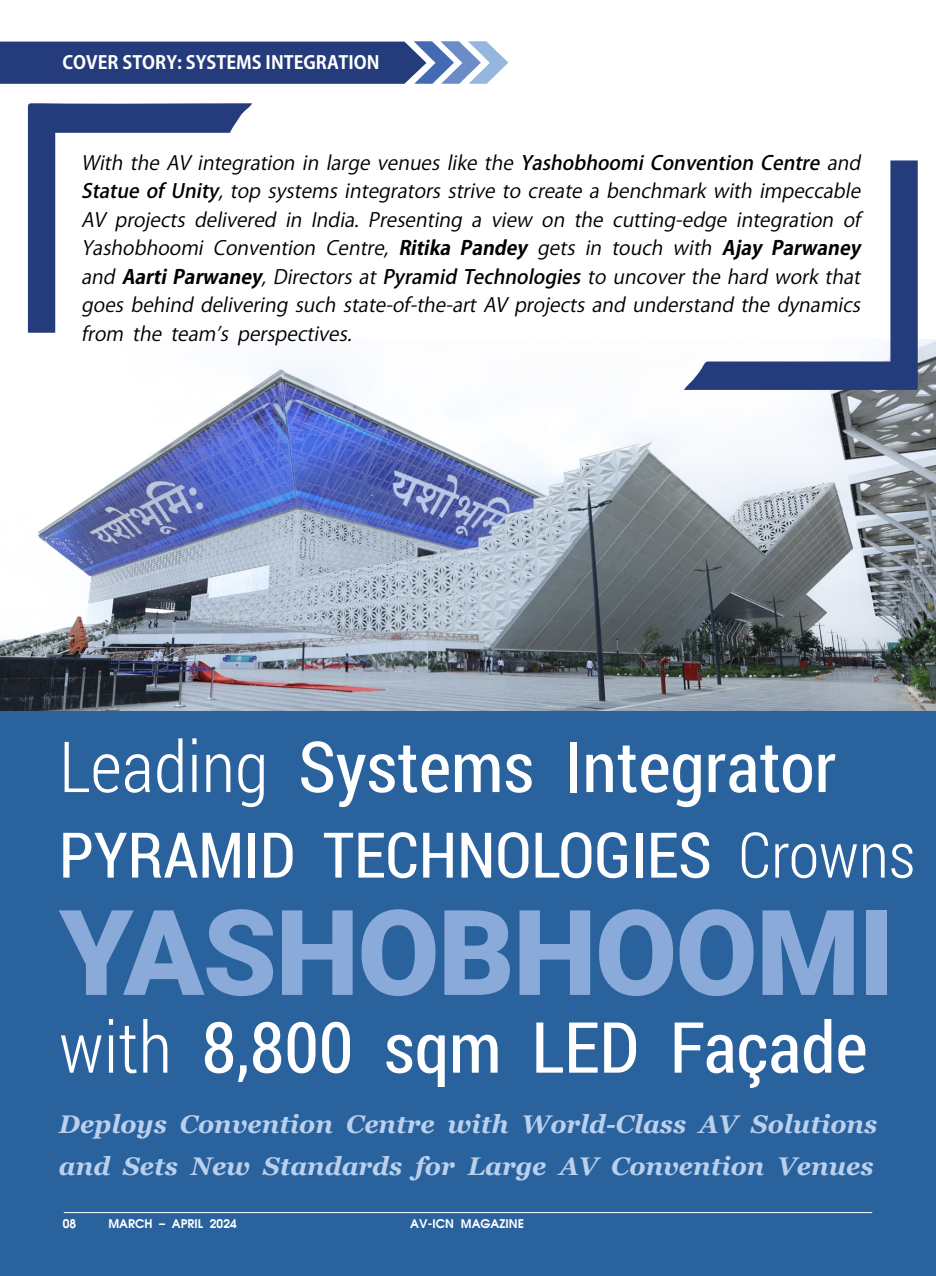
<style>
.page{position:relative;width:936px;height:1276px;background:#fff}
.page>*{position:absolute;margin:0;border:0;box-sizing:border-box;transform-origin:0 0}
.t1{font:900 118.8px "Roboto";letter-spacing:-.015em;color:#8aaad9}
.t2{font:70.5px "Roboto Condensed";color:#fff}
.t3{font:63px "Roboto Condensed";color:#fff}
.t4{font:italic 700 25.5px/42px "Georgia";color:#bad0ec}
.t5{font:italic 19.5px/28.5px "Koz Go Pro";color:#000}
.t6{font:700 18px "Koz Go Pro";color:#fff}
.t7{font:700 12px "Avalon";color:#fff}
.s1{font-weight:500}
.s2{font-weight:700}
.s3{font-weight:300}
</style>
<div class="page">
<div style="left:0;top:699px;width:935px;height:577px;background:#29629d"></div>
<img style="left:0;top:339px;width:935px;height:372px">
<svg style="left:683px;top:160px;width:234px;height:230px"></svg>
<svg style="left:28px;top:103px;width:224px;height:230px"></svg>
<svg style="left:0;top:41px;width:508px;height:43px;background:#3f558f"></svg>
<hr style="left:64px;top:1212px;width:808px;height:1px;background:#fff">
<p class="t6" style="left:62px;top:51px;width:318px">COVER STORY: SYSTEMS INTEGRATION</p>
<p class="t5" style="left:81px;top:149px;width:785px">With the AV integration in large venues like the <span class="s1">Yashobhoomi Convention Centre</span> and <span class="s1">Statue of Unity</span>, top systems integrators strive to create a benchmark with impeccable AV projects delivered in India. Presenting a view on the cutting-edge integration of Yashobhoomi Convention Centre, <span class="s2">Ritika Pandey</span> gets in touch with <span class="s2">Ajay Parwaney </span>and <span class="s2">Aarti Parwaney</span>, Directors at <span class="s1">Pyramid Technologies</span> to uncover the hard work that goes behind delivering such state-of-the-art AV projects and understand the dynamics from the team’s perspectives.</p>
<h2 class="t2" style="left:59px;top:718px;width:778px"><span class="s3">Leading</span> Systems Integrator</h2>
<h3 class="t3" style="left:59px;top:811px;width:857px">PYRAMID TECHNOLOGIES <span class="s3">Crowns</span></h3>
<h1 class="t1" style="left:59px;top:869px;width:837px">YASHOBHOOMI</h1>
<h2 class="t2" style="left:59px;top:998px;width:810px"><span class="s3">with</span> 8,800 sqm LED Façade</h2>
<h3 class="t4" style="left:59px;top:1103px;width:819px">Deploys Convention Centre with World-Class AV Solutions and Sets New Standards for Large AV Convention Venues</h3>
<p class="t7" style="left:63px;top:1215px;width:15px">08</p>
<p class="t7" style="left:108px;top:1215px;width:130px">MARCH – APRIL 2024</p>
<p class="t7" style="left:410px;top:1215px;width:115px">AV-ICN MAGAZINE</p>
</div>
